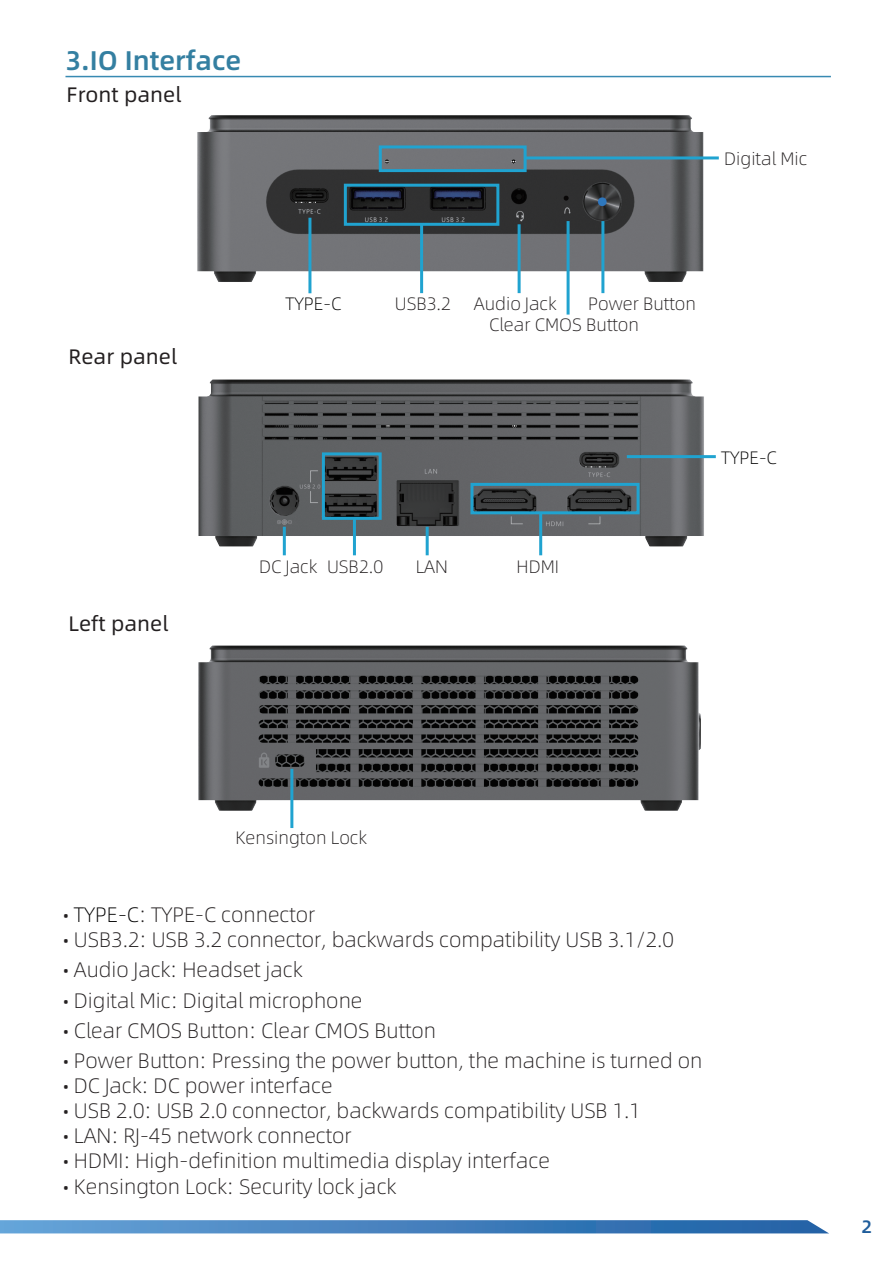
<style>
.page{position:relative;width:893px;height:1276px;background:#fff}
.page>*{position:absolute;margin:0;border:0;box-sizing:border-box;transform-origin:0 0}
.t1{font:500 27px "Alibaba Sans";color:#347fa1}
.t2{font:21px "Alibaba Pu Hui Ti L";color:#231f20}
.t3{font:300 21px "Alibaba Sans";color:#231f20}
.t4{font:21px "Alibaba Sans";color:#231f20}
.t5{font:300 18px/21.3px "Alibaba Sans";color:#231f20}
.t6{font:18px "Alibaba Pu Hui Ti L";color:#231f20}
.t7{font:18px "Alibaba Pu Hui Ti L";color:#030303}
.t8{font:500 18px "Alibaba Sans";color:#1f5d9b}
.s1{font-family:"Alibaba Pu Hui Ti M";font-weight:400}
.s2{color:#030303}
.s3{font-family:"Alibaba Sans";font-weight:300}
.s4{font-family:"Alibaba Pu Hui Ti L";font-weight:400}
</style>
<div class="page">
<svg style="left:0;top:1220px;width:829px;height:13px;background:#4984bf"></svg>
<hr style="left:65px;top:76px;width:766px;height:1px;background:#388ab2">
<img style="left:197px;top:115px;width:513px;height:173px">
<hr style="left:308px;top:218px;width:3px;height:75px;background:#20a3d0">
<hr style="left:420px;top:224px;width:3px;height:69px;background:#20a3d0">
<hr style="left:518px;top:224px;width:3px;height:69px;background:#20a3d0">
<hr style="left:601px;top:221px;width:3px;height:72px;background:#20a3d0">
<hr style="left:567px;top:221px;width:3px;height:93px;background:#20a3d0">
<div style="left:379px;top:145px;width:148px;height:27px;border:3px solid #20a3d0"></div>
<hr style="left:525px;top:156px;width:194px;height:3px;background:#20a3d0">
<div style="left:344px;top:184px;width:155px;height:42px;border:3px solid #20a3d0"></div>
<img style="left:198px;top:379px;width:510px;height:170px">
<div style="left:470px;top:483px;width:170px;height:31px;border:3px solid #20a3d0"></div>
<div style="left:322px;top:452px;width:60px;height:68px;border:3px solid #20a3d0"></div>
<hr style="left:283px;top:527px;width:3px;height:28px;background:#20a3d0">
<hr style="left:353px;top:518px;width:3px;height:37px;background:#20a3d0">
<hr style="left:426px;top:527px;width:3px;height:28px;background:#20a3d0">
<hr style="left:539px;top:513px;width:3px;height:42px;background:#20a3d0">
<hr style="left:627px;top:455px;width:89px;height:3px;background:#20a3d0">
<img style="left:198px;top:645px;width:503px;height:168px">
<hr style="left:290px;top:769px;width:3px;height:59px;background:#20a3d0">
<p class="t1" style="left:65px;top:40px;width:177px"><span class="s1">3.</span>IO Interface</p>
<p class="t4" style="left:67px;top:79px;width:116px">Front panel</p>
<p class="t5" style="left:724px;top:147px;width:84px">Digital Mic</p>
<p class="t4" style="left:68px;top:341px;width:110px">Rear panel</p>
<p class="t4" style="left:68px;top:607px;width:101px">Left panel</p>
<p class="t7" style="left:286px;top:290px;width:57px">TYPE-C</p>
<p class="t6" style="left:395px;top:290px;width:58px">USB3.2</p>
<p class="t5" style="left:489px;top:292px;width:152px;text-indent:-15px">Audio Jack<br>Clear CMOS Button</p>
<p class="t5" style="left:588px;top:292px;width:109px">Power Button</p>
<p class="t6" style="left:259px;top:553px;width:126px">DC Jack USB2.0</p>
<p class="t6" style="left:416px;top:553px;width:34px">LAN</p>
<p class="t6" style="left:517px;top:553px;width:44px">HDMI</p>
<p class="t7" style="left:721px;top:444px;width:57px">TYPE-C</p>
<p class="t6" style="left:235px;top:823px;width:133px">Kensington Lock</p>
<p class="t2" style="left:63px;top:899px;width:253px">• <span class="s2">TYPE-C</span>: TYPE-C connector</p>
<p class="t2" style="left:63px;top:924px;width:612px">• USB3.2: USB 3.2 connector, backwards compatibility USB 3.1/2.0</p>
<p class="t2" style="left:63px;top:954px;width:241px">• <span class="s3">Audio Jack</span>: Headset jack</p>
<p class="t2" style="left:63px;top:984px;width:301px">• <span class="s3">Digital Mic</span>: Digital microphone</p>
<p class="t3" style="left:63px;top:1014px;width:374px"><span class="s4">•</span> Clear CMOS Button<span class="s4">:</span> Clear CMOS Button</p>
<p class="t2" style="left:63px;top:1044px;width:641px">• <span class="s3">Power Button</span>: Pressing the power button, the machine is turned on</p>
<p class="t2" style="left:63px;top:1069px;width:271px">• DC Jack: DC power interface</p>
<p class="t2" style="left:63px;top:1095px;width:579px">• USB 2.0: USB 2.0 connector, backwards compatibility USB 1.1</p>
<p class="t2" style="left:63px;top:1120px;width:290px">• LAN: RJ-45 network connector</p>
<p class="t2" style="left:63px;top:1145px;width:488px">• HDMI: High-definition multimedia display interface</p>
<p class="t2" style="left:63px;top:1170px;width:334px">• Kensington Lock: Security lock jack</p>
<p class="t8" style="left:862px;top:1213px;width:12px">2</p>
</div>
